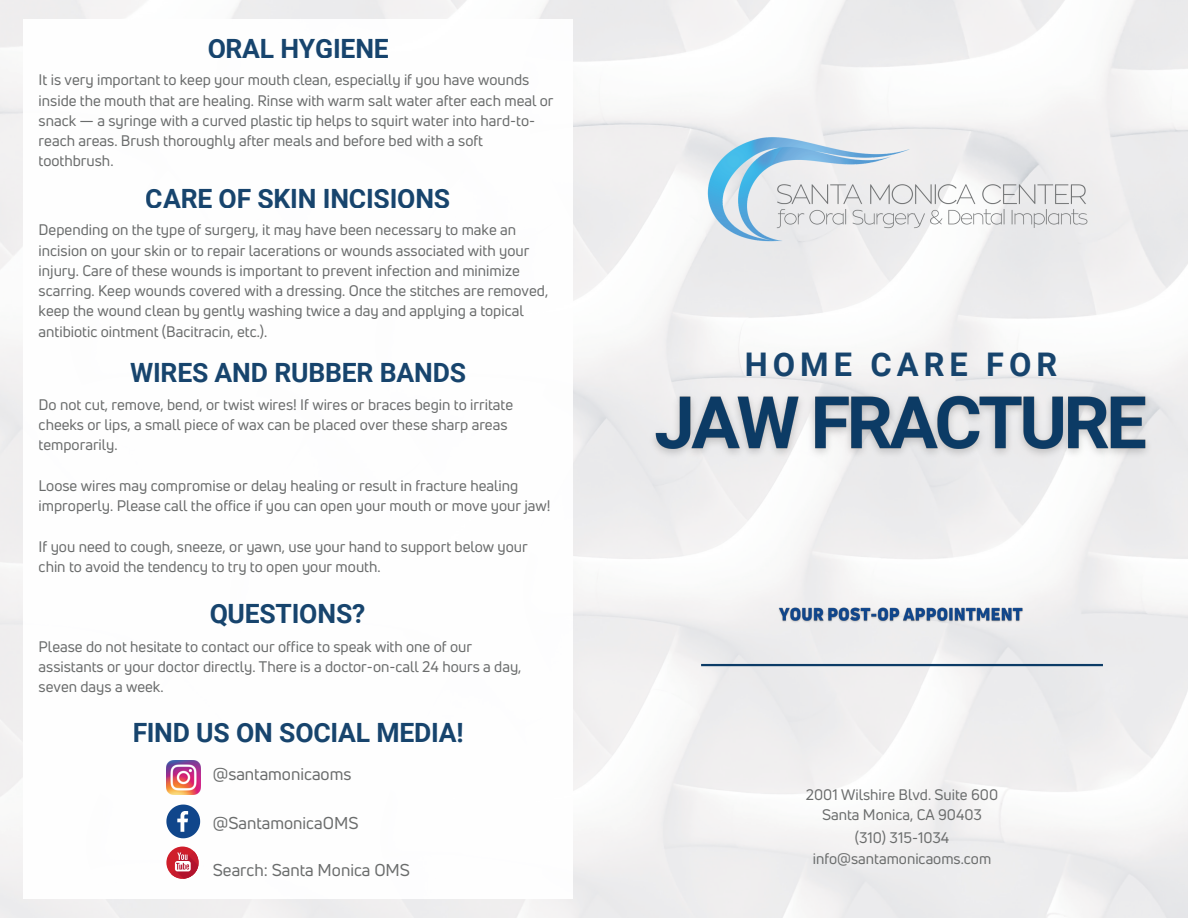
<style>
.page{position:relative;width:1188px;height:918px;background:#fff}
.page>*{position:absolute;margin:0;border:0;box-sizing:border-box;transform-origin:0 0}
.t1{font:700 32.55px "Roboto";letter-spacing:.155em;color:#0b3b66}
.t2{font:700 26.55px "Roboto";letter-spacing:-.005em;color:#0b3b66}
.t3{font:16.8px "Uni Neue";color:#6a6c6c}
.t4{font:15px/20.2px "Uni Neue";color:#6a6c6c}
</style>
<div class="page">
<img style="left:693px;top:117px;width:418px;height:146px">
<img style="left:643px;top:381px;width:516px;height:86px">
<img style="left:166px;top:760px;width:34px;height:34px">
<svg style="left:166px;top:805px;width:34px;height:33px"></svg>
<div style="left:166px;top:847px;width:33px;height:32px;background:#cf1e2b;border-radius:50%"></div>
<svg style="left:171px;top:851px;width:28px;height:28px"></svg>
<img style="left:774px;top:602px;width:254px;height:24px">
<hr style="left:701px;top:664px;width:402px;height:2px;background:#0b3b66">
<h2 class="t2" style="left:207px;top:30px;width:183px">ORAL HYGIENE</h2>
<p class="t4" style="left:39px;top:70px;width:516px">It is very important to keep your mouth clean, especially if you have wounds inside the mouth that are healing. Rinse with warm salt water after each meal or snack — a syringe with a curved plastic tip helps to squirt water into hard-to&shy;reach areas. Brush thoroughly after meals and before bed with a soft toothbrush.</p>
<h2 class="t2" style="left:146px;top:180px;width:306px">CARE OF SKIN INCISIONS</h2>
<p class="t4" style="left:39px;top:220px;width:511px">Depending on the type of surgery, it may have been necessary to make an incision on your skin or to repair lacerations or wounds associated with your injury. Care of these wounds is important to prevent infection and minimize scarring. Keep wounds covered with a dressing. Once the stitches are removed, keep the wound clean by gently washing twice a day and applying a topical antibiotic ointment (Bacitracin, etc.).</p>
<h2 class="t2" style="left:130px;top:354px;width:338px">WIRES AND RUBBER BANDS</h2>
<p class="t4" style="left:39px;top:394px;width:476px">Do not cut, remove, bend, or twist wires! If wires or braces begin to irritate cheeks or lips, a small piece of wax can be placed over these sharp areas temporarily.</p>
<p class="t4" style="left:39px;top:475px;width:514px">Loose wires may compromise or delay healing or result in fracture healing improperly. Please call the office if you can open your mouth or move your jaw!</p>
<p class="t4" style="left:39px;top:536px;width:491px">If you need to cough, sneeze, or yawn, use your hand to support below your chin to avoid the tendency to try to open your mouth.</p>
<h2 class="t2" style="left:209px;top:595px;width:158px">QUESTIONS?</h2>
<p class="t4" style="left:39px;top:636px;width:484px">Please do not hesitate to contact our office to speak with one of our assistants or your doctor directly. There is a doctor-on-call 24 hours a day, seven days a week.</p>
<h2 class="t2" style="left:132px;top:714px;width:333px">FIND US ON SOCIAL MEDIA!</h2>
<p class="t3" style="left:213px;top:763px;width:140px">@santamonicaoms</p>
<p class="t3" style="left:213px;top:813px;width:147px">@SantamonicaOMS</p>
<p class="t3" style="left:213px;top:860px;width:199px">Search: Santa Monica OMS</p>
<h1 class="t1" style="left:745px;top:342px;width:314px">HOME CARE FOR</h1>
<p class="t4" style="left:806px;top:784px;width:194px;line-height:21px;text-align:center">2001 Wilshire Blvd. Suite 600<br>Santa Monica, CA 90403</p>
<p class="t4" style="left:813px;top:827px;width:180px;line-height:21px;text-align:center">(310) 315-1034 info@santamonicaoms.com</p>
</div>
